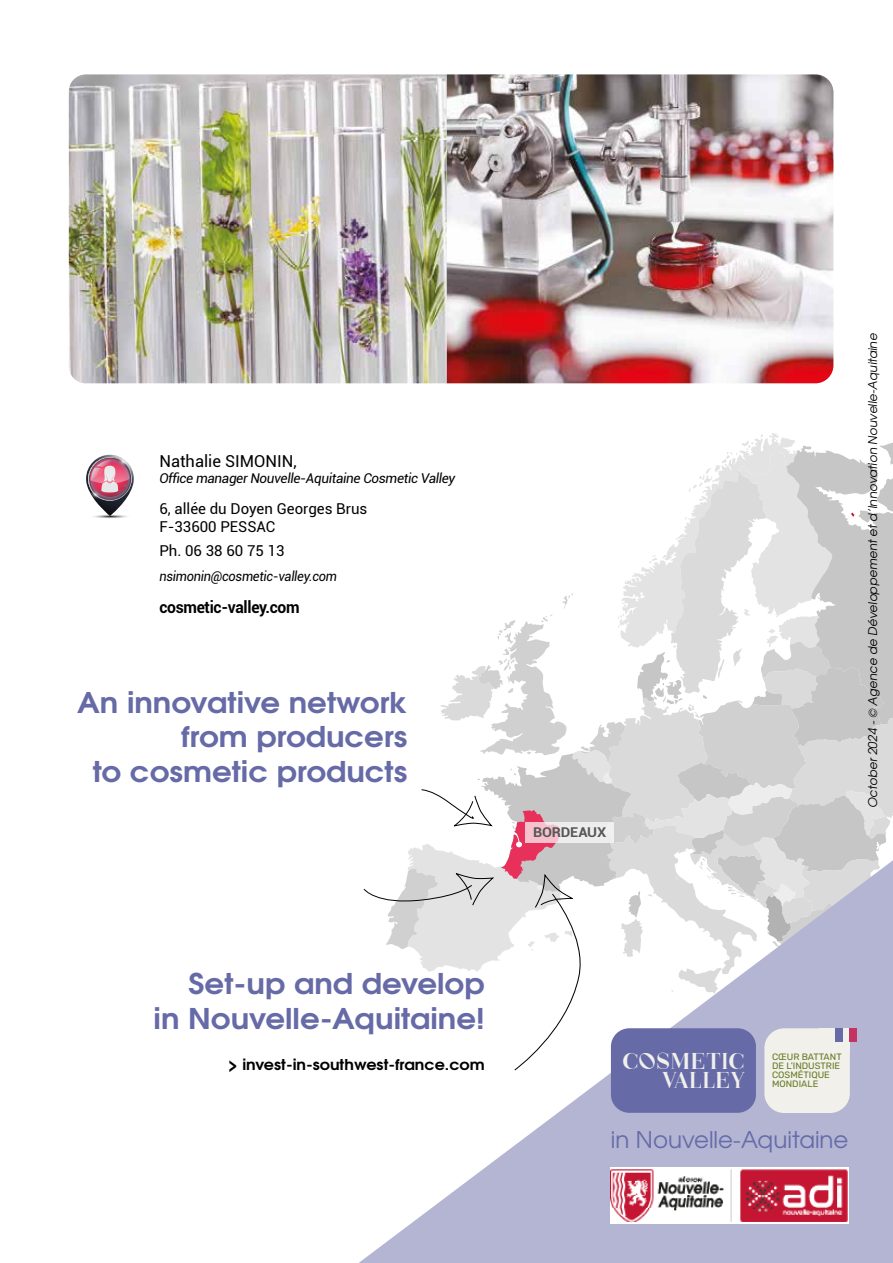
<style>
.page{position:relative;width:893px;height:1263px;background:#fff}
.page>*{position:absolute;margin:0;border:0;box-sizing:border-box;transform-origin:0 0}
.t1{font:700 28.5px/34.5px "Te X Gyre Adventor";color:#666aa7;text-align:right;scale:1.08 1}
.t2{font:23.4px/18.8px "Love";letter-spacing:-.01em;color:#f1f0eb;text-align:right}
.t3{font:22.95px "Te X Gyre Adventor";color:#666ba8}
.t4{font:700 16.5px "Roboto";letter-spacing:-.02em;color:#020203;scale:.95 1}
.t5{font:16.5px "Roboto";color:#020203}
.t6{font:15px/18px "Roboto";color:#020203}
.t7{font:700 14.85px "Te X Gyre Adventor";color:#000;scale:1.07 1}
.t8{font:italic 13.5px "Roboto";letter-spacing:-.025em;color:#020203}
.t9{font:italic 13.5px "Roboto";letter-spacing:-.025em;color:#020203;scale:.95 1}
.t10{font:700 13.5px "Roboto";letter-spacing:-.015em;color:#575756;scale:1.07 1}
.t11{font:12px "Te X Gyre Adventor";color:#000}
.t12{font:9.3px/9px "Rubik";color:#657a1f}
</style>
<div class="page">
<svg style="left:408px;top:433px;width:485px;height:427px"></svg>
<div style="left:71px;top:684px;width:343px;height:109px;background:#fff"></div>
<svg style="left:86px;top:455px;width:48px;height:63px"></svg>
<svg style="left:359px;top:860px;width:534px;height:403px"></svg>
<img style="left:69px;top:74px;width:764px;height:309px">
<img style="left:611px;top:1168px;width:237px;height:55px">
<div style="left:764px;top:1028px;width:86px;height:85px;background:#f1f0eb;border-radius:20px"></div>
<div style="left:819px;top:1028px;width:31px;height:24px;background:#f1f0eb"></div>
<div style="left:850px;top:1028px;width:7px;height:14px;background:#c43462"></div>
<div style="left:835px;top:1028px;width:7px;height:14px;background:#666ba8"></div>
<div style="left:611px;top:1028px;width:145px;height:85px;background:#666ba8;border-radius:18px"></div>
<p class="t5" style="left:159px;top:450px;width:139px">Nathalie SIMONIN,</p>
<p class="t8" style="left:159px;top:469px;width:297px">Office manager Nouvelle-Aquitaine Cosmetic Valley</p>
<p class="t6" style="left:159px;top:499px;width:210px">6, allée du Doyen Georges Brus<br>F-33600 PESSAC</p>
<p class="t6" style="left:159px;top:541px;width:127px">Ph. 06 38 60 75 13</p>
<p class="t9" style="left:159px;top:567px;width:189px">nsimonin@cosmetic-valley.com</p>
<p class="t4" style="left:159px;top:596px;width:149px">cosmetic-valley.com</p>
<p class="t1" style="left:77px;top:682px;width:307px">An innovative network from producers<br>to cosmetic products</p>
<p class="t10" style="left:533px;top:823px;width:70px">BORDEAUX</p>
<p class="t11" style="left:863px;top:808px;width:478px;rotate:-90deg">October 2024 - © Agence de Développement et d’Innovation Nouvelle-Aquitaine</p>
<p class="t1" style="left:154px;top:963px;width:308px">Set-up and develop<br>in Nouvelle-Aquitaine!</p>
<p class="t7" style="left:228px;top:1052px;width:241px">&gt; invest-in-southwest-france.com</p>
<p class="t2" style="left:622px;top:1052px;width:124px">COSMETIC<br>VALLEY</p>
<p class="t12" style="left:772px;top:1053px;width:71px">CŒUR BATTANT<br>DE L’INDUSTRIE<br>COSMÉTIQUE<br>MONDIALE</p>
<p class="t3" style="left:611px;top:1121px;width:239px">in Nouvelle-Aquitaine</p>
</div>
